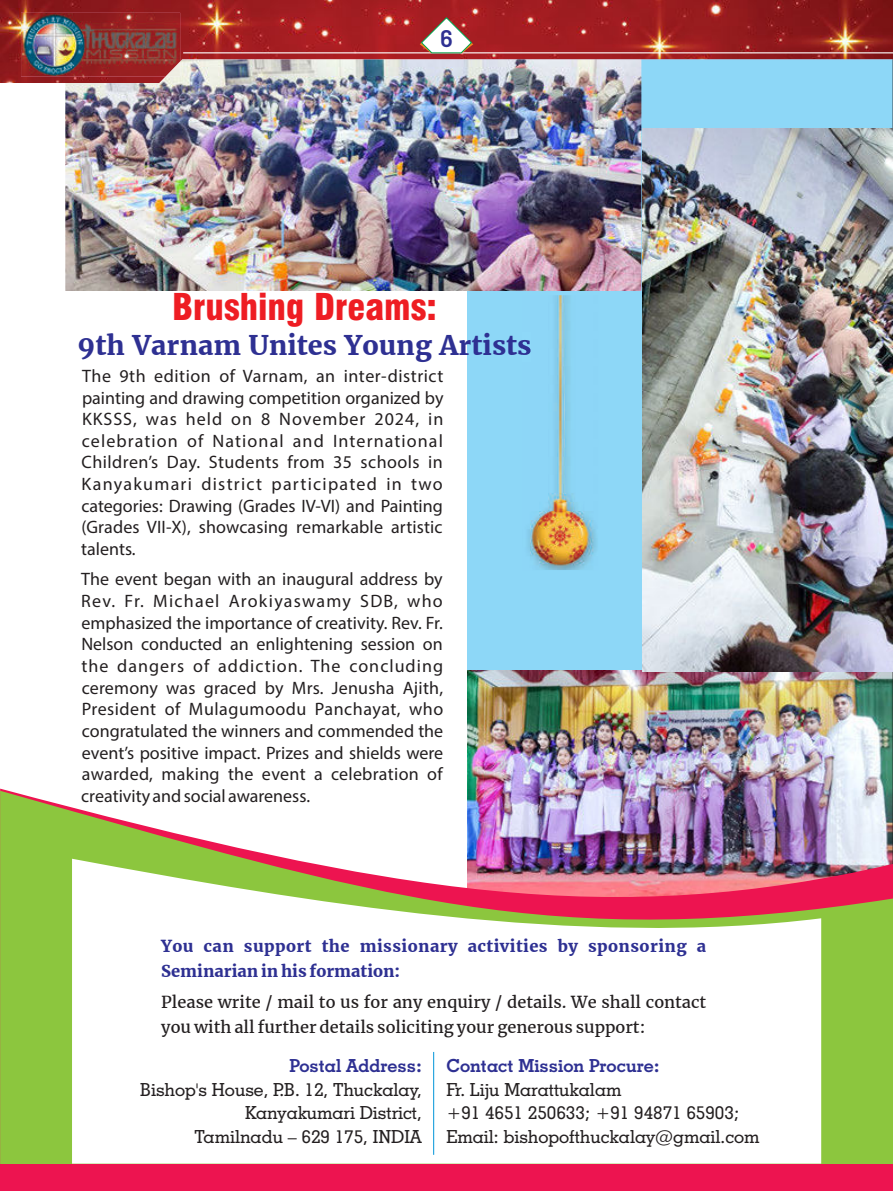
<style>
.page{position:relative;width:893px;height:1191px;background:#fff}
.page>*{position:absolute;margin:0;border:0;box-sizing:border-box;transform-origin:0 0}
.t1{font:900 condensed 36px "Swiss 721 BT";color:#ee1d23}
.t2{font:700 27px "Merriweather";color:#2e3092}
.t3{font:600 24px "Barlow";color:#2e3092}
.t4{font:18px/21.6px "Myriad Pro";letter-spacing:.01em;color:#231f20;text-align:justify}
.t5{font:500 18px/23.7px "Geometric Slab 703 BT";color:#231f20;text-align:right}
.t6{font:700 18px "Geometric Slab 703 BT";color:#2e3092}
.t7{font:16.5px/24.9px "Merriweather";color:#231f20}
.t8{font:700 16.5px/24.9px "Merriweather";letter-spacing:.025em;color:#2e3092}
</style>
<div class="page">
<div style="left:467px;top:59px;width:426px;height:612px;background:#8dd7f7"></div>
<img style="left:467px;top:671px;width:425px;height:117px">
<img style="left:65px;top:83px;width:576px;height:208px">
<svg style="left:892px;top:83px;width:1px;height:705px"></svg>
<img style="left:0;top:0;width:893px;height:83px">
<img style="left:21px;top:13px;width:159px;height:63px">
<hr style="left:183px;top:52px;width:710px;height:1px;background:#fff">
<svg style="left:420px;top:17px;width:53px;height:37px"></svg>
<img style="left:0;top:790px;width:893px;height:374px">
<div style="left:0;top:1164px;width:893px;height:27px;background:#ed1450"></div>
<svg style="left:72px;top:858px;width:749px;height:305px"></svg>
<hr style="left:433px;top:1052px;width:1px;height:102px;background:#0095d9">
<img style="left:643px;top:129px;width:250px;height:542px">
<img style="left:528px;top:295px;width:69px;height:275px">
<img style="left:522px;top:333px;width:9px;height:29px">
<h3 class="t3" style="left:440px;top:23px;width:14px">6</h3>
<h1 class="t1" style="left:172px;top:285px;width:266px">Brushing Dreams:</h1>
<h2 class="t2" style="left:78px;top:327px;width:455px">9th Varnam Unites Young Artists</h2>
<p class="t4" style="left:81px;top:365px;width:364px">The 9th edition of Varnam, an inter-district painting and drawing competition organized by KKSSS, was held on 8 November 2024, in celebration of National and International Children’s Day. Students from 35 schools in Kanyakumari district participated in two categories: Drawing (Grades IV-VI) and Painting (Grades VII-X), showcasing remarkable artistic talents.</p>
<p class="t4" style="left:81px;top:568px;width:364px">The event began with an inaugural address by Rev. Fr. Michael Arokiyaswamy SDB, who emphasized the importance of creativity. Rev. Fr.<br>Nelson conducted an enlightening session on the dangers of addiction. The concluding ceremony was graced by Mrs. Jenusha Ajith, President of Mulagumoodu Panchayat, who congratulated the winners and commended the event’s positive impact. Prizes and shields were awarded, making the event a celebration of creativity and social awareness.</p>
<p class="t8" style="left:161px;top:933px;width:547px">You can support the missionary activities by sponsoring a<br>Seminarian in his formation:</p>
<p class="t7" style="left:161px;top:989px;width:547px">Please write / mail to us for any enquiry / details. We shall contact you with all further details soliciting your generous support:</p>
<p class="t6" style="left:290px;top:1054px;width:134px">Postal Address:</p>
<p class="t5" style="left:140px;top:1077px;width:283px">Bishop's House, P.B. 12, Thuckalay,<br>Kanyakumari District,<br>Tamilnadu – 629 175, INDIA</p>
<p class="t6" style="left:446px;top:1054px;width:215px">Contact Mission Procure:</p>
<p class="t5" style="left:446px;top:1077px;width:315px;text-align:left">Fr. Liju Marattukalam<br>+91 4651 250633; +91 94871 65903;<br>Email: bishopofthuckalay@gmail.com</p>
</div>
